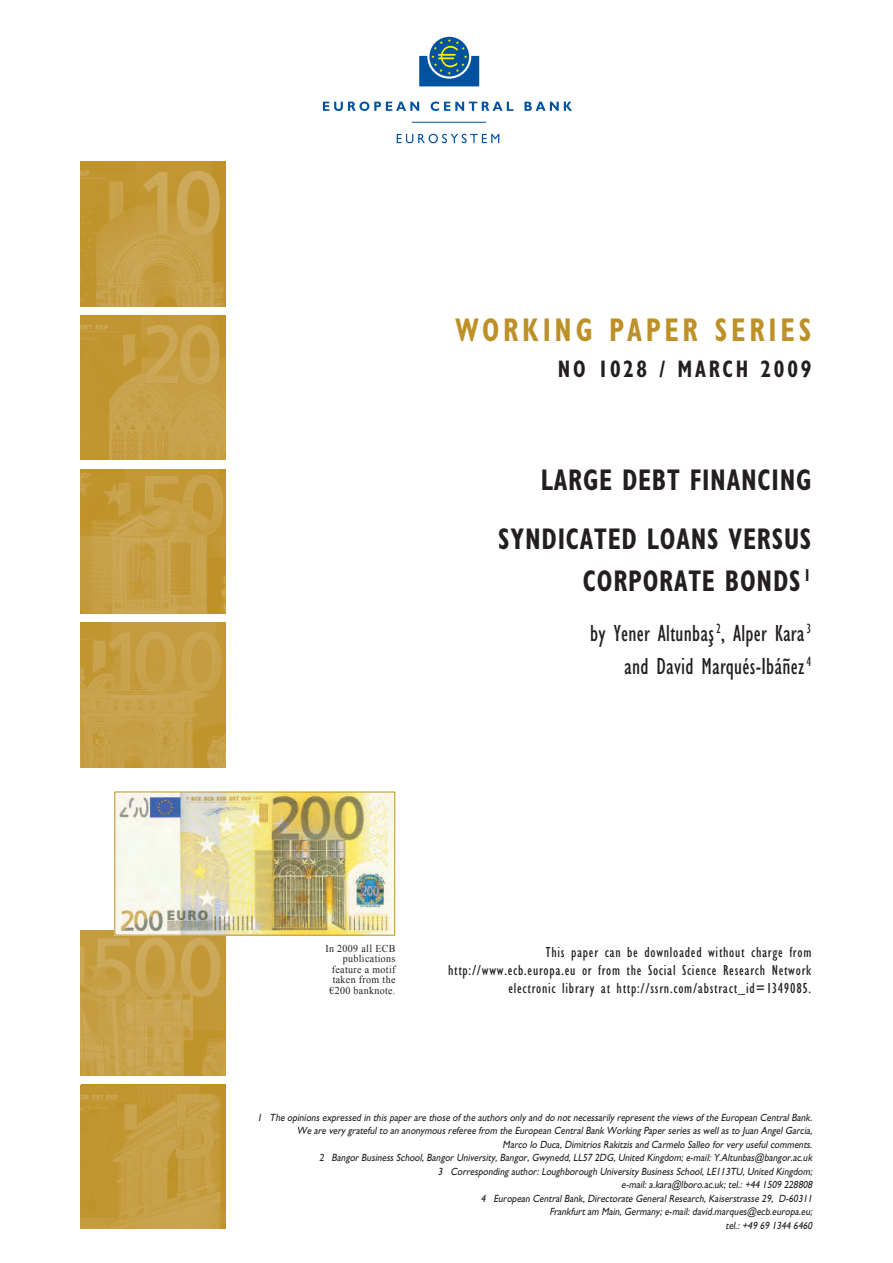
<style>
.page{position:relative;width:893px;height:1263px;background:#fff}
.page>*{position:absolute;margin:0;border:0;box-sizing:border-box;transform-origin:0 0}
.t1{font:700 condensed 33px "Gill Sans Myriad";letter-spacing:.135em;color:#bd9128;scale:.85 1}
.t2{font:700 condensed 30px/58.9px "Gill Sans Myriad";letter-spacing:.03em;color:#231f20;text-align:right;scale:.85 1}
.t3{font:condensed 24px/33px "Gill Sans Myriad";letter-spacing:.01em;color:#231f20;text-align:right;scale:.95 1}
.t4{font:700 condensed 24px "Gill Sans Myriad";letter-spacing:.135em;color:#231f20;scale:.85 1}
.t5{font:condensed 15px/18px "Gill Sans Myriad";letter-spacing:.05em;color:#231f20;text-align:right}
.t6{font:italic 10.5px/13.5px "Gill Sans Myriad";color:#231f20;text-align:right;scale:.9 1}
.t7{font:10.5px/10.5px "Times New Roman WGL";letter-spacing:.035em;color:#231f20;text-align:right;scale:.95 1}
</style>
<div class="page">
<svg style="left:429px;top:37px;width:40px;height:39px"></svg>
<svg style="left:419px;top:39px;width:60px;height:47px"></svg>
<svg style="left:323px;top:102px;width:96px;height:9px"></svg>
<svg style="left:431px;top:102px;width:82px;height:9px"></svg>
<svg style="left:524px;top:102px;width:48px;height:9px"></svg>
<svg style="left:397px;top:134px;width:102px;height:9px"></svg>
<hr style="left:412px;top:122px;width:74px;height:1px;background:#0153a0">
<img style="left:81px;top:316px;width:144px;height:144px">
<img style="left:81px;top:469px;width:144px;height:145px">
<img style="left:81px;top:623px;width:144px;height:144px">
<img style="left:81px;top:931px;width:144px;height:144px">
<img style="left:81px;top:1085px;width:144px;height:144px">
<img style="left:81px;top:162px;width:144px;height:144px">
<img style="left:115px;top:792px;width:280px;height:143px">
<h1 class="t1" style="left:455px;top:319px;width:421px">WORKING PAPER SERIES</h1>
<h3 class="t4" style="left:558px;top:360px;width:300px">NO 1028 / MARCH 2009</h3>
<h2 class="t2" style="left:498px;top:453px;width:370px">LARGE DEBT FINANCING<br>SYNDICATED LOANS VERSUS</h2>
<h2 class="t2" style="left:583px;top:554px;width:270px">CORPORATE BONDS <sup>1</sup></h2>
<h3 class="t3" style="left:590px;top:619px;width:234px">by Yener Altunbaş <sup>2</sup>, Alper Kara <sup>3 </sup>and David Marqués-Ibáñez <sup>4</sup></h3>
<p class="t7" style="left:325px;top:944px;width:75px">In 2009 all ECB publications feature a motif taken from the €200 banknote.</p>
<h3 class="t5" style="left:448px;top:945px;width:365px">This paper can be downloaded without charge from http://www.ecb.europa.eu or from the Social Science Research Network electronic library at http://ssrn.com/abstract_id=1349085.</h3>
<p class="t6" style="left:257px;top:1112px;width:620px">1 The opinions expressed in this paper are those of the authors only and do not necessarily represent the views of the European Central Bank.<br>We are very grateful to an anonymous referee from the European Central Bank Working Paper series as well as to J uan Angel Garcia,<br>Marco lo Duca, Dimitrios Rakitzis and Carmelo Salleo for very useful comments.<br>2 Bangor Business School, Bangor University, Bangor, Gwynedd, LL57 2DG, United Kingdom; e-mail: Y.Altunbas@bangor.ac.uk<br>3 Corresponding author: Loughborough University Business School, LE113TU, United Kingdom;<br>e-mail: a.kara@lboro.ac.uk; tel.: +44 1509 228808<br>4 European Central Bank, Directorate General Research, Kaiserstrasse 29, D-60311<br>Frankfurt am Main, Germany; e-mail: david.marques@ecb.europa.eu;<br>tel.: +49 69 1344 6460</p>
</div>
